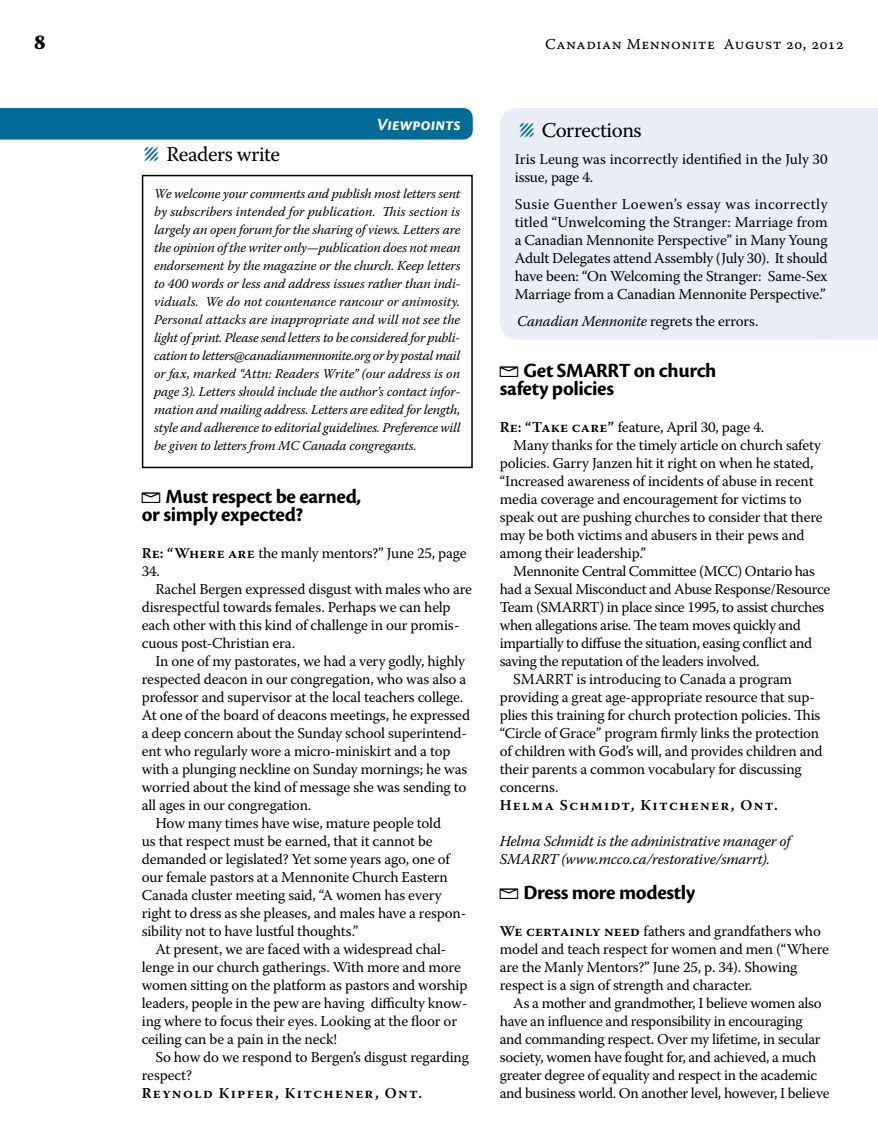
<style>
.page{position:relative;width:878px;height:1148px;background:#fff}
.page>*{position:absolute;margin:0;border:0;box-sizing:border-box;transform-origin:0 0}
.t1{font:700 21px/18px "Cronos Pro";letter-spacing:-.015em;color:#000}
.t2{font:21px "Warnock Pro";letter-spacing:-.02em;color:#000}
.t3{font:700 21px "Sava Pro";color:#000}
.t4{font:italic 700 18px "Cronos Pro";letter-spacing:-.005em;color:#fff}
.t5{font:15px/18px "Warnock Pro";letter-spacing:-.01em;color:#000}
.t6{font:italic 15px/18px "Warnock Pro";letter-spacing:-.01em;color:#000}
.t7{font:600 15px "Warnock Pro";letter-spacing:.09em;color:#000}
.t8{font:15px "Warnock Pro Capt";letter-spacing:.035em;color:#000}
.t9{font:italic 13.5px/18px "Warnock Pro";letter-spacing:-.01em;color:#000;text-align:justify}
.s1{font-size:30px;color:#006b94}
.s2{font-family:"Canadian Mennonite";font-weight:400}
.s3{font-weight:600}
.s4{font-style:normal}
</style>
<div class="page">
<div style="left:830px;top:108px;width:48px;height:232px;background:#e9edf6"></div>
<div style="left:142px;top:175px;width:330px;height:293px;border:2px solid #000"></div>
<div style="left:0;top:108px;width:472px;height:32px;background:#006b94"></div>
<div style="left:500px;top:108px;width:344px;height:232px;background:#e9edf6;border-radius:18px"></div>
<h1 class="t3" style="left:34px;top:28px;width:14px">8</h1>
<p class="t8" style="left:545px;top:35px;width:300px">Canadian Mennonite August 20, 2012</p>
<p class="t4" style="left:377px;top:114px;width:85px">Viewpoints</p>
<h1 class="t2" style="left:143px;top:141px;width:138px"><span class="s1">Λ</span> Readers write</h1>
<p class="t9" style="left:154px;top:184px;width:308px">We welcome your comments and publish most letters sent by subscribers intended for publication. This section is largely an open forum for the sharing of views. Letters are the opinion of the writer only—publication does not mean endorsement by the magazine or the church. Keep letters to 400 words or less and address issues rather than indi&shy;viduals. We do not countenance rancour or animosity.<br>Personal attacks are inappropriate and will not see the light of print. Please send letters to be considered for publi&shy;cation to letters@canadianmennonite.org or by postal mail or fax, marked “Attn: Readers Write” (our address is on page 3). Letters should include the author’s contact infor&shy;mation and mailing address. Letters are edited for length, style and adherence to editorial guidelines. Preference will be given to letters from MC Canada congregants.</p>
<h1 class="t1" style="left:142px;top:487px;width:221px"><span class="s2">E</span> Must respect be earned, or simply expected?</h1>
<p class="t5" style="left:142px;top:544px;width:326px"><span class="s3">Re: “Where are</span> the manly mentors?” June 25, page<br>34.</p>
<p class="t5" style="left:142px;top:580px;width:331px;text-indent:14px">Rachel Bergen expressed disgust with males who are disrespectful towards females. Perhaps we can help each other with this kind of challenge in our promis&shy;cuous post-Christian era.</p>
<p class="t5" style="left:155px;top:652px;width:311px">In one of my pastorates, we had a very godly, highly</p>
<p class="t5" style="left:142px;top:670px;width:326px">respected deacon in our congregation, who was also a</p>
<p class="t5" style="left:142px;top:688px;width:323px">professor and supervisor at the local teachers college.</p>
<p class="t5" style="left:142px;top:706px;width:330px">At one of the board of deacons meetings, he expressed</p>
<p class="t5" style="left:142px;top:724px;width:327px">a deep concern about the Sunday school superintend-</p>
<p class="t5" style="left:142px;top:742px;width:310px">ent who regularly wore a micro-miniskirt and a top</p>
<p class="t5" style="left:142px;top:760px;width:327px">with a plunging neckline on Sunday mornings; he was</p>
<p class="t5" style="left:142px;top:778px;width:326px">worried about the kind of message she was sending to</p>
<p class="t5" style="left:142px;top:796px;width:171px">all ages in our congregation.</p>
<p class="t5" style="left:155px;top:814px;width:287px">How many times have wise, mature people told</p>
<p class="t5" style="left:142px;top:832px;width:292px">us that respect must be earned, that it cannot be</p>
<p class="t5" style="left:142px;top:850px;width:310px">demanded or legislated? Yet some years ago, one of</p>
<p class="t5" style="left:142px;top:868px;width:308px">our female pastors at a Mennonite Church Eastern</p>
<p class="t5" style="left:142px;top:886px;width:301px">Canada cluster meeting said, “A women has every</p>
<p class="t5" style="left:142px;top:904px;width:326px">right to dress as she pleases, and males have a respon-</p>
<p class="t5" style="left:142px;top:922px;width:218px">sibility not to have lustful thoughts.”</p>
<p class="t5" style="left:155px;top:940px;width:292px">At present, we are faced with a widespread chal-</p>
<p class="t5" style="left:142px;top:958px;width:320px">lenge in our church gatherings. With more and more</p>
<p class="t5" style="left:142px;top:976px;width:327px">women sitting on the platform as pastors and worship</p>
<p class="t5" style="left:142px;top:994px;width:327px">leaders, people in the pew are having difficulty know-</p>
<p class="t5" style="left:142px;top:1012px;width:317px">ing where to focus their eyes. Looking at the floor or</p>
<p class="t5" style="left:142px;top:1030px;width:197px">ceiling can be a pain in the neck!</p>
<p class="t5" style="left:155px;top:1048px;width:315px">So how do we respond to Bergen’s disgust regarding</p>
<p class="t5" style="left:142px;top:1066px;width:52px">respect?</p>
<p class="t7" style="left:142px;top:1084px;width:282px">Reynold Kipfer, Kitchener, Ont.</p>
<h1 class="t2" style="left:518px;top:117px;width:125px"><span class="s1">Λ</span> Corrections</h1>
<p class="t5" style="left:514px;top:150px;width:314px">Iris Leung was incorrectly identified in the July 30 issue, page 4.</p>
<p class="t5" style="left:514px;top:195px;width:314px;text-align:justify">Susie Guenther Loewen’s essay was incorrectly titled “Unwelcoming the Stranger: Marriage from a Canadian Mennonite Perspective” in Many Young Adult Delegates attend Assembly (July 30). It should have been: “On Welcoming the Stranger: Same-Sex Marriage from a Canadian Mennonite Perspective.”</p>
<p class="t6" style="left:517px;top:312px;width:243px">Canadian Mennonite <span class="s4">regrets the errors.</span></p>
<h1 class="t1" style="left:499px;top:361px;width:218px"><span class="s2">E</span> Get SMARRT on church safety policies</h1>
<p class="t5" style="left:500px;top:418px;width:266px"><span class="s3">Re: “Take care”</span> feature, April 30, page 4.</p>
<p class="t5" style="left:513px;top:436px;width:309px">Many thanks for the timely article on church safety</p>
<p class="t5" style="left:500px;top:454px;width:315px">policies. Garry Janzen hit it right on when he stated,</p>
<p class="t5" style="left:500px;top:472px;width:315px">“Increased awareness of incidents of abuse in recent</p>
<p class="t5" style="left:500px;top:490px;width:303px">media coverage and encouragement for victims to</p>
<p class="t5" style="left:500px;top:508px;width:324px">speak out are pushing churches to consider that there</p>
<p class="t5" style="left:500px;top:526px;width:306px">may be both victims and abusers in their pews and</p>
<p class="t5" style="left:500px;top:544px;width:148px">among their leadership.”</p>
<p class="t5" style="left:513px;top:562px;width:303px">Mennonite Central Committee (MCC) Ontario has</p>
<p class="t5" style="left:500px;top:580px;width:332px">had a Sexual Misconduct and Abuse Response/Resource</p>
<p class="t5" style="left:500px;top:598px;width:326px">Team (SMARRT) in place since 1995, to assist churches</p>
<p class="t5" style="left:500px;top:616px;width:303px">when allegations arise. The team moves quickly and</p>
<p class="t5" style="left:500px;top:634px;width:314px">impartially to diffuse the situation, easing conflict and</p>
<p class="t5" style="left:500px;top:652px;width:261px">saving the reputation of the leaders involved.</p>
<p class="t5" style="left:513px;top:670px;width:280px">SMARRT is introducing to Canada a program</p>
<p class="t5" style="left:500px;top:688px;width:316px">providing a great age-appropriate resource that sup-</p>
<p class="t5" style="left:500px;top:706px;width:322px">plies this training for church protection policies. This</p>
<p class="t5" style="left:500px;top:724px;width:321px">“Circle of Grace” program firmly links the protection</p>
<p class="t5" style="left:500px;top:742px;width:324px">of children with God’s will, and provides children and</p>
<p class="t5" style="left:500px;top:760px;width:303px">their parents a common vocabulary for discussing</p>
<p class="t5" style="left:500px;top:778px;width:60px">concerns.</p>
<p class="t7" style="left:500px;top:796px;width:279px">Helma Schmidt, Kitchener, Ont.</p>
<p class="t6" style="left:500px;top:832px;width:292px">Helma Schmidt is the administrative manager of<br>SMARRT (www.mcco.ca/restorative/smarrt).</p>
<h1 class="t1" style="left:499px;top:883px;width:197px"><span class="s2">E</span> Dress more modestly</h1>
<p class="t5" style="left:500px;top:922px;width:330px"><span class="s3">We certainly need</span> fathers and grandfathers who model and teach respect for women and men (“Where are the Manly Mentors?” June 25, p. 34). Showing respect is a sign of strength and character.</p>
<p class="t5" style="left:500px;top:994px;width:331px;text-indent:14px">As a mother and grandmother, I believe women also have an influence and responsibility in encouraging<br>and commanding respect. Over my lifetime, in secular society, women have fought for, and achieved, a much greater degree of equality and respect in the academic and business world. On another level, however, I believe</p>
</div>
